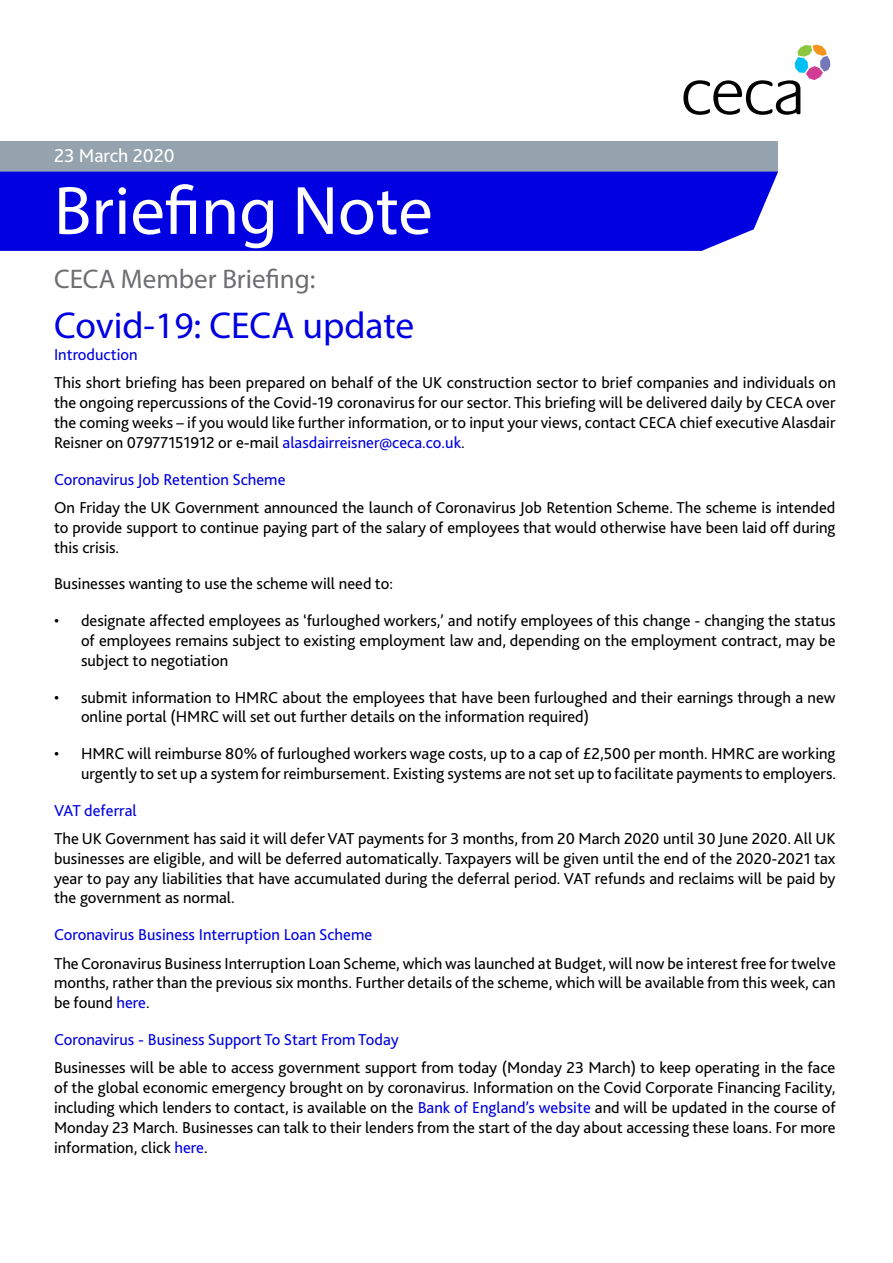
<style>
.page{position:relative;width:893px;height:1263px;background:#fff}
.page>*{position:absolute;margin:0;border:0;box-sizing:border-box;transform-origin:0 0}
.t1{font:69px "Myriad Pro";color:#fff}
.t2{font:37.5px "Myriad Pro";color:#0000e1}
.t3{font:27px "Myriad Pro";color:#6d6e71}
.t4{font:19.5px "Bliss 2";color:#fff}
.t5{font:16.5px/19.8px "Bliss 2";color:#000;text-align:justify}
.t6{font:16.5px "Bliss 2";color:#0000e1}
.s1{color:#0000e1}
</style>
<div class="page">
<div style="left:0;top:142px;width:778px;height:30px;background:#94a3ad"></div>
<div style="left:0;top:172px;width:778px;height:79px;background:#0000e1"></div>
<svg style="left:683px;top:45px;width:147px;height:70px"></svg>
<p class="t4" style="left:54px;top:143px;width:122px">23 March 2020</p>
<h1 class="t1" style="left:54px;top:168px;width:380px">Briefing Note</h1>
<h3 class="t3" style="left:54px;top:262px;width:263px">CECA Member Briefing:</h3>
<h2 class="t2" style="left:54px;top:302px;width:362px">Covid-19: CECA update</h2>
<p class="t6" style="left:54px;top:344px;width:85px">Introduction</p>
<p class="t5" style="left:54px;top:373px;width:784px">This short briefing has been prepared on behalf of the UK construction sector to brief companies and individuals on the ongoing repercussions of the Covid-19 coronavirus for our sector. This briefing will be delivered daily by CECA over the coming weeks – if you would like further information, or to input your views, contact CECA chief executive Alasdair Reisner on 07977151912 or e-mail <span class="s1">alasdairreisner@ceca.co.uk</span>.</p>
<p class="t6" style="left:54px;top:469px;width:233px">Coronavirus Job Retention Scheme</p>
<p class="t5" style="left:54px;top:497px;width:783px">On Friday the UK Government announced the launch of Coronavirus Job Retention Scheme. The scheme is intended to provide support to continue paying part of the salary of employees that would otherwise have been laid off during this crisis.</p>
<p class="t5" style="left:54px;top:574px;width:341px">Businesses wanting to use the scheme will need to:</p>
<p class="t5" style="left:81px;top:611px;width:756px;text-indent:-27px">• designate affected employees as ‘furloughed workers,’ and notify employees of this change - changing the status of employees remains subject to existing employment law and, depending on the employment contract, may be subject to negotiation</p>
<p class="t5" style="left:81px;top:687px;width:756px;text-indent:-27px">• submit information to HMRC about the employees that have been furloughed and their earnings through a new online portal (HMRC will set out further details on the information required)</p>
<p class="t5" style="left:54px;top:744px;width:784px;text-align:right">• HMRC will reimburse 80% of furloughed workers wage costs, up to a cap of £2,500 per month. HMRC are working urgently to set up a system for reimbursement. Existing systems are not set up to facilitate payments to employers.</p>
<p class="t6" style="left:54px;top:800px;width:84px">VAT deferral</p>
<p class="t5" style="left:54px;top:829px;width:783px">The UK Government has said it will defer VAT payments for 3 months, from 20 March 2020 until 30 June 2020. All UK businesses are eligible, and will be deferred automatically. Taxpayers will be given until the end of the 2020-2021 tax year to pay any liabilities that have accumulated during the deferral period. VAT refunds and reclaims will be paid by the government as normal.</p>
<p class="t6" style="left:54px;top:924px;width:320px">Coronavirus Business Interruption Loan Scheme</p>
<p class="t5" style="left:54px;top:953px;width:783px">The Coronavirus Business Interruption Loan Scheme, which was launched at Budget, will now be interest free for twelve months, rather than the previous six months. Further details of the scheme, which will be available from this week, can be found <span class="s1">here</span>.</p>
<p class="t6" style="left:54px;top:1029px;width:346px">Coronavirus - Business Support To Start From Today</p>
<p class="t5" style="left:54px;top:1058px;width:783px">Businesses will be able to access government support from today (Monday 23 March) to keep operating in the face of the global economic emergency brought on by coronavirus. Information on the Covid Corporate Financing Facility, including which lenders to contact, is available on the <span class="s1">Bank of England’s website</span> and will be updated in the course of Monday 23 March. Businesses can talk to their lenders from the start of the day about accessing these loans. For more information, click <span class="s1">here</span>.</p>
</div>
